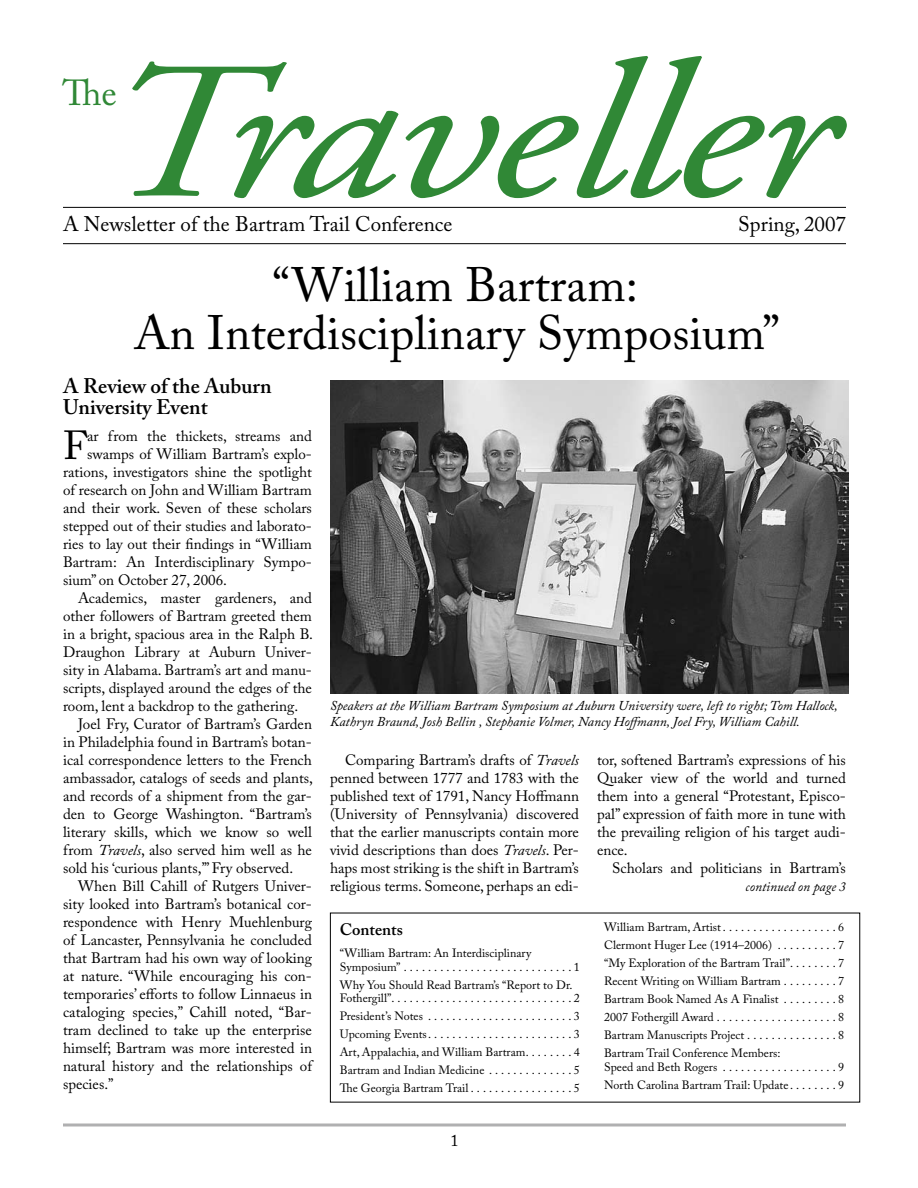
<style>
.page{position:relative;width:918px;height:1188px;background:#fff}
.page>*{position:absolute;margin:0;border:0;box-sizing:border-box;transform-origin:0 0}
.t1{font:italic 195px "Adobe Garamond Pro";letter-spacing:-.025em;color:#308836;scale:1.25 1}
.t2{font:48px/48px "Adobe Caslon Pro";color:#000;text-align:center}
.t3{font:40.35px "Adobe Caslon Pro";color:#000}
.t4{font:36px "Adobe Caslon Pro";color:#308836}
.t5{font:21px "Adobe Caslon Pro";color:#000}
.t6{font:600 21px/21px "Adobe Caslon Pro";color:#000}
.t7{font:600 16.5px "Adobe Caslon Pro";color:#000}
.t8{font:16.5px "Adobe Caslon Pro";color:#000}
.t9{font:15px/18px "Adobe Caslon Pro";color:#000;text-align:justify}
.t10{font:italic 13.5px/16.2px "Adobe Caslon Pro";color:#000}
.t11{font:12px/18px "Adobe Caslon Pro";color:#000}
.s1{font-style:italic}
</style>
<div class="page">
<hr style="left:63px;top:243px;width:783px;height:1px;background:#000">
<hr style="left:63px;top:207px;width:783px;height:1px;background:#000">
<hr style="left:63px;top:1124px;width:783px;height:2px;background:#b0b0b1">
<img style="left:330px;top:381px;width:518px;height:313px">
<h1 class="t1" style="left:97px;top:17px;width:591px">Traveller</h1>
<h3 class="t5" style="left:738px;top:212px;width:109px">Spring, 2007</h3>
<h3 class="t4" style="left:63px;top:72px;width:56px">The</h3>
<h3 class="t5" style="left:63px;top:212px;width:391px">A Newsletter of the Bartram Trail Conference</h3>
<h2 class="t2" style="left:134px;top:260px;width:647px">“William Bartram:<br>An Interdisciplinary Symposium”</h2>
<h3 class="t6" style="left:63px;top:376px;width:210px">A Review of the Auburn<br>University Event</h3>
<h3 class="t3" style="left:63px;top:421px;width:26px">F</h3>
<p class="t9" style="left:87px;top:427px;width:226px">ar from the thickets, streams and</p>
<p class="t9" style="left:87px;top:445px;width:226px">swamps of William Bartram’s explo-</p>
<p class="t9" style="left:63px;top:463px;width:250px">rations, investigators shine the spotlight</p>
<p class="t9" style="left:63px;top:481px;width:251px">of research on John and William Bartram</p>
<p class="t9" style="left:63px;top:499px;width:250px">and their work. Seven of these scholars</p>
<p class="t9" style="left:63px;top:517px;width:250px">stepped out of their studies and laborato-</p>
<p class="t9" style="left:63px;top:535px;width:250px">ries to lay out their findings in “William</p>
<p class="t9" style="left:63px;top:553px;width:250px">Bartram: An Interdisciplinary Sympo-</p>
<p class="t9" style="left:63px;top:571px;width:163px">sium” on October 27, 2006.</p>
<p class="t9" style="left:78px;top:589px;width:235px">Academics, master gardeners, and</p>
<p class="t9" style="left:63px;top:607px;width:250px">other followers of Bartram greeted them</p>
<p class="t9" style="left:63px;top:625px;width:250px">in a bright, spacious area in the Ralph B.</p>
<p class="t9" style="left:63px;top:643px;width:250px">Draughon Library at Auburn Univer-</p>
<p class="t9" style="left:63px;top:661px;width:251px">sity in Alabama. Bartram’s art and manu-</p>
<p class="t9" style="left:63px;top:679px;width:250px">scripts, displayed around the edges of the</p>
<p class="t9" style="left:63px;top:697px;width:235px">room, lent a backdrop to the gathering.</p>
<p class="t9" style="left:78px;top:715px;width:236px">Joel Fry, Curator of Bartram’s Garden</p>
<p class="t9" style="left:63px;top:733px;width:250px">in Philadelphia found in Bartram’s botan-</p>
<p class="t9" style="left:63px;top:751px;width:250px">ical correspondence letters to the French</p>
<p class="t9" style="left:63px;top:769px;width:252px">ambassador, catalogs of seeds and plants,</p>
<p class="t9" style="left:63px;top:787px;width:251px">and records of a shipment from the gar-</p>
<p class="t9" style="left:63px;top:805px;width:250px">den to George Washington. “Bartram’s</p>
<p class="t9" style="left:63px;top:823px;width:251px">literary skills, which we know so well</p>
<p class="t9" style="left:63px;top:841px;width:250px">from <span class="s1">Travels</span>, also served him well as he</p>
<p class="t9" style="left:63px;top:859px;width:230px">sold his ‘curious plants,’” Fry observed.</p>
<p class="t9" style="left:78px;top:877px;width:235px">When Bill Cahill of Rutgers Univer-</p>
<p class="t9" style="left:63px;top:895px;width:250px">sity looked into Bartram’s botanical cor-</p>
<p class="t9" style="left:63px;top:913px;width:250px">respondence with Henry Muehlenburg</p>
<p class="t9" style="left:63px;top:931px;width:250px">of Lancaster, Pennsylvania he concluded</p>
<p class="t9" style="left:63px;top:949px;width:251px">that Bartram had his own way of looking</p>
<p class="t9" style="left:63px;top:967px;width:251px">at nature. “While encouraging his con-</p>
<p class="t9" style="left:63px;top:985px;width:250px">temporaries’ efforts to follow Linnaeus in</p>
<p class="t9" style="left:63px;top:1003px;width:250px">cataloging species,” Cahill noted, “Bar-</p>
<p class="t9" style="left:63px;top:1021px;width:251px">tram declined to take up the enterprise</p>
<p class="t9" style="left:63px;top:1039px;width:250px">himself; Bartram was more interested in</p>
<p class="t9" style="left:63px;top:1057px;width:250px">natural history and the relationships of</p>
<p class="t9" style="left:63px;top:1075px;width:52px">species.”</p>
<p class="t10" style="left:330px;top:697px;width:509px">Speakers at the William Bartram Symposium at Auburn University were, left to right; Tom Hallock,<br>Kathryn Braund, Josh Bellin , Stephanie Volmer, Nancy Hoffmann, Joel Fry, William Cahill.</p>
<p class="t9" style="left:330px;top:751px;width:251px;text-indent:15px">Comparing Bartram’s drafts of <span class="s1">Travels </span>penned between 1777 and 1783 with the published text of 1791, Nancy Hoffmann (University of Pennsylvania) discovered that the earlier manuscripts contain more vivid descriptions than does <span class="s1">Travels</span>. Per&shy;haps most striking is the shift in Bartram’s religious terms. Someone, perhaps an edi-</p>
<p class="t9" style="left:597px;top:751px;width:250px">tor, softened Bartram’s expressions of his Quaker view of the world and turned them into a general “Protestant, Episco&shy;pal” expression of faith more in tune with the prevailing religion of his target audi&shy;ence.</p>
<p class="t9" style="left:612px;top:859px;width:235px">Scholars and politicians in Bartram’s</p>
<p class="t10" style="left:746px;top:878px;width:102px">continued on page 3</p>
<p class="t7" style="left:340px;top:919px;width:65px">Contents</p>
<p class="t11" style="left:340px;top:946px;width:241px;line-height:13.5px">“William Bartram: An Interdisciplinary<br>Symposium” . . . . . . . . . . . . . . . . . . . . . . . . . . . 1</p>
<p class="t11" style="left:340px;top:978px;width:241px;line-height:13.5px">Why You Should Read Bartram’s “Report to Dr.<br>Fothergill” . . . . . . . . . . . . . . . . . . . . . . . . . . . . . 2</p>
<p class="t11" style="left:340px;top:1007px;width:241px;text-align:justify">President’s Notes . . . . . . . . . . . . . . . . . . . . . . . 3<br>Upcoming Events . . . . . . . . . . . . . . . . . . . . . . . 3<br>Art, Appalachia, and William Bartram . . . . . . . 4<br>Bartram and Indian Medicine . . . . . . . . . . . . . 5<br>The Georgia Bartram Trail . . . . . . . . . . . . . . . . 5</p>
<p class="t8" style="left:450px;top:1131px;width:10px">1</p>
<p class="t11" style="left:604px;top:918px;width:242px;text-align:justify">William Bartram, Artist . . . . . . . . . . . . . . . . . . 6<br>Clermont Huger Lee (1914–2006) . . . . . . . . . 7 “My Exploration of the Bartram Trail” . . . . . . . 7<br>Recent Writing on William Bartram . . . . . . . . . 7<br>Bartram Book Named As A Finalist . . . . . . . . 8<br>2007 Fothergill Award . . . . . . . . . . . . . . . . . . . 8<br>Bartram Manuscripts Project . . . . . . . . . . . . . . . 8<br>Bartram Trail Conference Members:</p>
<p class="t11" style="left:604px;top:1058px;width:241px">Speed and Beth Rogers . . . . . . . . . . . . . . . . . . 9<br>North Carolina Bartram Trail: Update . . . . . . . 9</p>
</div>
